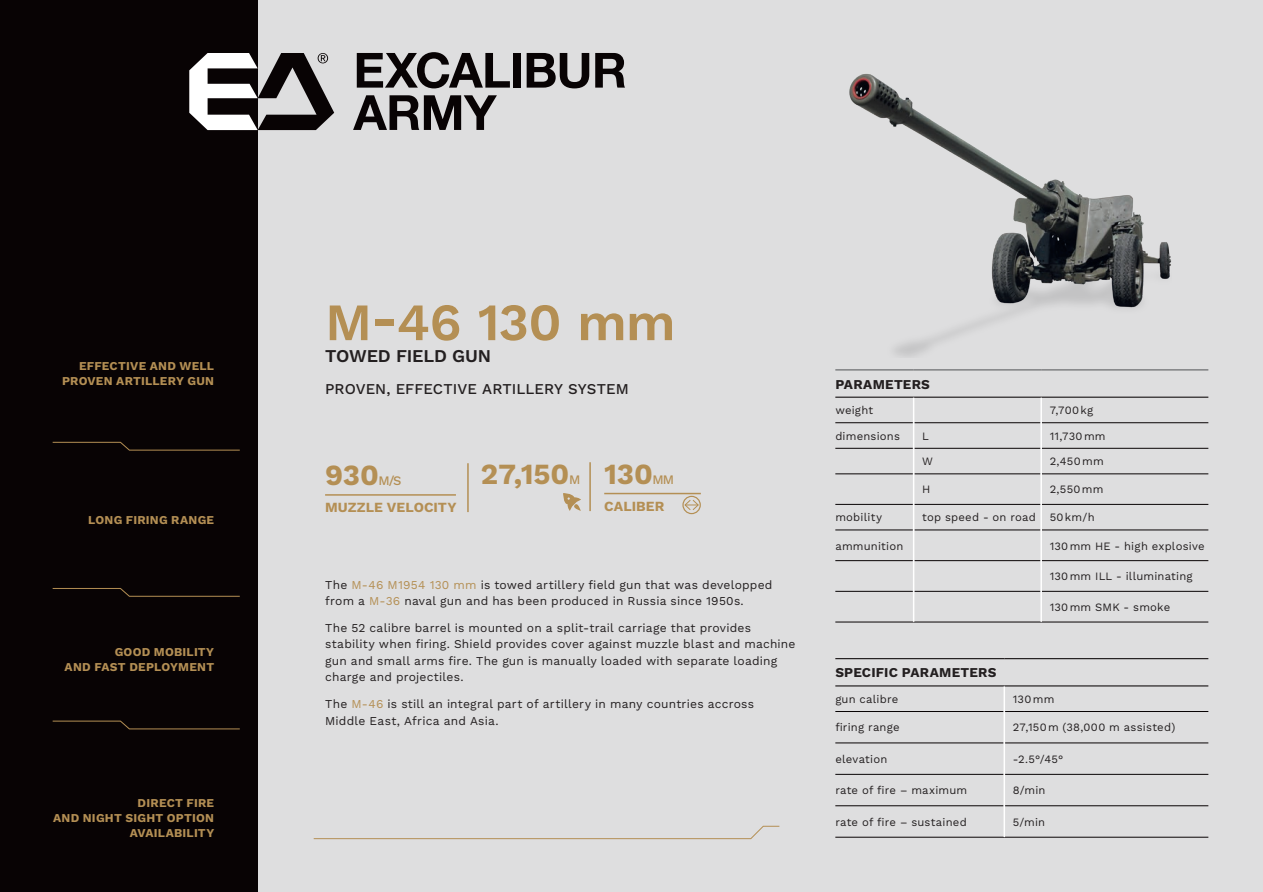
<style>
.page{position:relative;width:1263px;height:892px;background:#fff}
.page>*{position:absolute;margin:0;border:0;box-sizing:border-box;transform-origin:0 0}
.t1{font:600 52.5px "Work Sans";letter-spacing:-.015em;color:#b48f54}
.t2{font:700 29.25px "Work Sans";color:#b48f54}
.t3{font:600 18px "Work Sans";letter-spacing:-.01em;color:#231f20}
.t4{font:500 15px "Work Sans";letter-spacing:.005em;color:#231f20}
.t5{font:700 13.95px "Work Sans";letter-spacing:.005em;color:#b48f54}
.t6{font:700 13.5px "Work Sans";letter-spacing:.015em;color:#231f20}
.t7{font:500 13.05px "Work Sans";color:#b48f54}
.t8{font:12px/16.5px "Work Sans";letter-spacing:.015em;color:#231f20}
.t9{font:700 12px/15px "Work Sans";letter-spacing:.02em;color:#b48f54;text-align:right}
.t10{font:11.25px "Work Sans";letter-spacing:.02em;color:#231f20}
.s1{color:#b48f54}
</style>
<div class="page">
<div style="left:258px;top:0;width:1005px;height:892px;background:#dededf"></div>
<div style="left:0;top:0;width:258px;height:892px;background:#080304"></div>
<svg style="left:313px;top:825px;width:467px;height:14px"></svg>
<svg style="left:1005px;top:686px;width:203px;height:151px"></svg>
<hr style="left:835px;top:658px;width:169px;height:1px;background:#080304">
<hr style="left:1004px;top:658px;width:204px;height:1px;background:#080304">
<hr style="left:835px;top:685px;width:169px;height:1px;background:#080304">
<hr style="left:1004px;top:685px;width:204px;height:1px;background:#080304">
<hr style="left:835px;top:711px;width:168px;height:1px;background:#080304">
<hr style="left:1005px;top:711px;width:203px;height:1px;background:#080304">
<hr style="left:835px;top:743px;width:168px;height:1px;background:#080304">
<hr style="left:1005px;top:743px;width:203px;height:1px;background:#080304">
<hr style="left:835px;top:774px;width:168px;height:1px;background:#080304">
<hr style="left:1005px;top:774px;width:203px;height:1px;background:#080304">
<hr style="left:835px;top:805px;width:168px;height:1px;background:#080304">
<hr style="left:1005px;top:805px;width:203px;height:1px;background:#080304">
<hr style="left:835px;top:837px;width:169px;height:1px;background:#080304">
<hr style="left:1004px;top:837px;width:204px;height:1px;background:#080304">
<hr style="left:1003px;top:686px;width:2px;height:25px;background:#fff">
<hr style="left:1003px;top:711px;width:2px;height:32px;background:#fff">
<hr style="left:1003px;top:743px;width:2px;height:31px;background:#fff">
<hr style="left:1003px;top:774px;width:2px;height:32px;background:#fff">
<hr style="left:1003px;top:806px;width:2px;height:31px;background:#fff">
<hr style="left:835px;top:369px;width:78px;height:1px;background:#57585a">
<hr style="left:913px;top:369px;width:128px;height:1px;background:#57585a">
<hr style="left:1041px;top:369px;width:167px;height:1px;background:#57585a">
<hr style="left:835px;top:397px;width:78px;height:1px;background:#080304">
<hr style="left:1041px;top:397px;width:167px;height:1px;background:#080304">
<hr style="left:835px;top:422px;width:78px;height:1px;background:#080304">
<hr style="left:1042px;top:422px;width:166px;height:1px;background:#080304">
<hr style="left:835px;top:448px;width:78px;height:1px;background:#080304">
<hr style="left:1042px;top:448px;width:166px;height:1px;background:#080304">
<hr style="left:835px;top:474px;width:78px;height:1px;background:#080304">
<hr style="left:1042px;top:474px;width:166px;height:1px;background:#080304">
<hr style="left:835px;top:504px;width:78px;height:1px;background:#080304">
<hr style="left:1042px;top:504px;width:166px;height:1px;background:#080304">
<hr style="left:835px;top:530px;width:78px;height:1px;background:#080304">
<hr style="left:1042px;top:530px;width:166px;height:1px;background:#080304">
<hr style="left:835px;top:560px;width:78px;height:1px;background:#080304">
<hr style="left:1042px;top:560px;width:166px;height:1px;background:#080304">
<hr style="left:835px;top:591px;width:78px;height:1px;background:#080304">
<hr style="left:1042px;top:591px;width:166px;height:1px;background:#080304">
<hr style="left:835px;top:622px;width:78px;height:1px;background:#080304">
<hr style="left:913px;top:622px;width:128px;height:1px;background:#080304">
<hr style="left:1041px;top:622px;width:167px;height:1px;background:#080304">
<hr style="left:1040px;top:398px;width:2px;height:25px;background:#fff">
<hr style="left:1040px;top:423px;width:2px;height:25px;background:#fff">
<hr style="left:1040px;top:448px;width:2px;height:26px;background:#fff">
<hr style="left:1040px;top:474px;width:2px;height:30px;background:#fff">
<svg style="left:913px;top:397px;width:128px;height:225px"></svg>
<hr style="left:1040px;top:504px;width:2px;height:26px;background:#fff">
<hr style="left:913px;top:530px;width:1px;height:31px;background:#fff">
<hr style="left:1040px;top:530px;width:2px;height:31px;background:#fff">
<hr style="left:913px;top:561px;width:1px;height:30px;background:#fff">
<hr style="left:1040px;top:561px;width:2px;height:30px;background:#fff">
<hr style="left:913px;top:591px;width:1px;height:31px;background:#fff">
<hr style="left:1040px;top:591px;width:2px;height:31px;background:#fff">
<svg style="left:52px;top:442px;width:188px;height:9px"></svg>
<svg style="left:52px;top:588px;width:188px;height:9px"></svg>
<svg style="left:52px;top:720px;width:188px;height:10px"></svg>
<img style="left:849px;top:74px;width:322px;height:283px">
<hr style="left:467px;top:463px;width:2px;height:49px;background:#b48f54">
<svg style="left:563px;top:493px;width:18px;height:18px"></svg>
<hr style="left:589px;top:462px;width:2px;height:49px;background:#b48f54">
<hr style="left:325px;top:494px;width:131px;height:2px;background:#b48f54">
<hr style="left:604px;top:493px;width:97px;height:1px;background:#b48f54">
<div style="left:682px;top:496px;width:19px;height:18px;border:1px solid #b48f54;border-radius:50%"></div>
<svg style="left:684px;top:499px;width:15px;height:12px"></svg>
<svg style="left:357px;top:52px;width:153px;height:36px"></svg>
<div style="left:513px;top:53px;width:7px;height:35px;background:#080304"></div>
<svg style="left:527px;top:53px;width:62px;height:35px"></svg>
<svg style="left:595px;top:53px;width:30px;height:35px"></svg>
<svg style="left:353px;top:95px;width:144px;height:35px"></svg>
<svg style="left:189px;top:53px;width:145px;height:77px"></svg>
<p class="t9" style="left:62px;top:359px;width:153px">EFFECTIVE AND WELL<br>PROVEN ARTILLERY GUN</p>
<p class="t9" style="left:88px;top:513px;width:127px">LONG FIRING RANGE</p>
<p class="t9" style="left:65px;top:645px;width:151px">GOOD MOBILITY<br>AND FAST DEPLOYMENT</p>
<p class="t9" style="left:53px;top:796px;width:163px">DIRECT FIRE<br>AND NIGHT SIGHT OPTION<br>AVAILABILITY</p>
<h1 class="t1" style="left:325px;top:292px;width:352px">M-46 130 mm</h1>
<h3 class="t3" style="left:325px;top:345px;width:167px">TOWED FIELD GUN</h3>
<p class="t4" style="left:325px;top:380px;width:305px">PROVEN, EFFECTIVE ARTILLERY SYSTEM</p>
<h2 class="t2" style="left:325px;top:458px;width:55px">930</h2>
<p class="t7" style="left:379px;top:473px;width:24px">M/S</p>
<h2 class="t2" style="left:481px;top:457px;width:90px">27,150</h2>
<p class="t7" style="left:569px;top:472px;width:13px">M</p>
<p class="t5" style="left:325px;top:500px;width:133px">MUZZLE VELOCITY</p>
<h2 class="t2" style="left:604px;top:457px;width:50px">130</h2>
<p class="t7" style="left:652px;top:472px;width:23px">MM</p>
<p class="t5" style="left:604px;top:498px;width:62px">CALIBER</p>
<p class="t8" style="left:325px;top:577px;width:449px">The <span class="s1">M-46 M1954 130 mm</span> is towed artillery field gun that was developped from a <span class="s1">M-36</span> naval gun and has been produced in Russia since 1950s.</p>
<p class="t8" style="left:325px;top:620px;width:472px">The 52 calibre barrel is mounted on a split-trail carriage that provides stability when firing. Shield provides cover against muzzle blast and machine gun and small arms fire. The gun is manually loaded with separate loading charge and projectiles.</p>
<p class="t8" style="left:325px;top:696px;width:430px">The <span class="s1">M-46</span> is still an integral part of artillery in many countries accross<br>Middle East, Africa and Asia.</p>
<p class="t6" style="left:835px;top:376px;width:96px">PARAMETERS</p>
<p class="t10" style="left:835px;top:404px;width:39px">weight</p>
<p class="t10" style="left:1049px;top:404px;width:45px">7,700kg</p>
<p class="t10" style="left:835px;top:429px;width:66px">dimensions</p>
<p class="t10" style="left:922px;top:429px;width:8px">L</p>
<p class="t10" style="left:1049px;top:429px;width:57px">11,730mm</p>
<p class="t10" style="left:922px;top:455px;width:12px">W</p>
<p class="t10" style="left:1049px;top:455px;width:55px">2,450mm</p>
<p class="t10" style="left:922px;top:483px;width:10px">H</p>
<p class="t10" style="left:1049px;top:483px;width:55px">2,550mm</p>
<p class="t10" style="left:835px;top:511px;width:48px">mobility</p>
<p class="t10" style="left:922px;top:511px;width:174px">top speed - on road 50km/h</p>
<p class="t10" style="left:835px;top:539px;width:70px">ammunition</p>
<p class="t10" style="left:1049px;top:539px;width:156px">130mm HE - high explosive</p>
<p class="t10" style="left:1049px;top:570px;width:144px">130mm ILL - illuminating</p>
<p class="t10" style="left:1049px;top:600px;width:122px">130mm SMK - smoke</p>
<p class="t6" style="left:835px;top:665px;width:163px">SPECIFIC PARAMETERS</p>
<p class="t10" style="left:835px;top:692px;width:64px">gun calibre</p>
<p class="t10" style="left:1013px;top:692px;width:43px">130mm</p>
<p class="t10" style="left:835px;top:721px;width:66px">firing range</p>
<p class="t10" style="left:1013px;top:721px;width:164px">27,150m (38,000 m assisted)</p>
<p class="t10" style="left:835px;top:752px;width:54px">elevation</p>
<p class="t10" style="left:1013px;top:752px;width:52px">-2.5°/45°</p>
<p class="t10" style="left:835px;top:784px;width:133px">rate of fire – maximum</p>
<p class="t10" style="left:1013px;top:784px;width:34px">8/min</p>
<p class="t10" style="left:835px;top:815px;width:133px">rate of fire – sustained</p>
<p class="t10" style="left:1013px;top:815px;width:34px">5/min</p>
</div>
